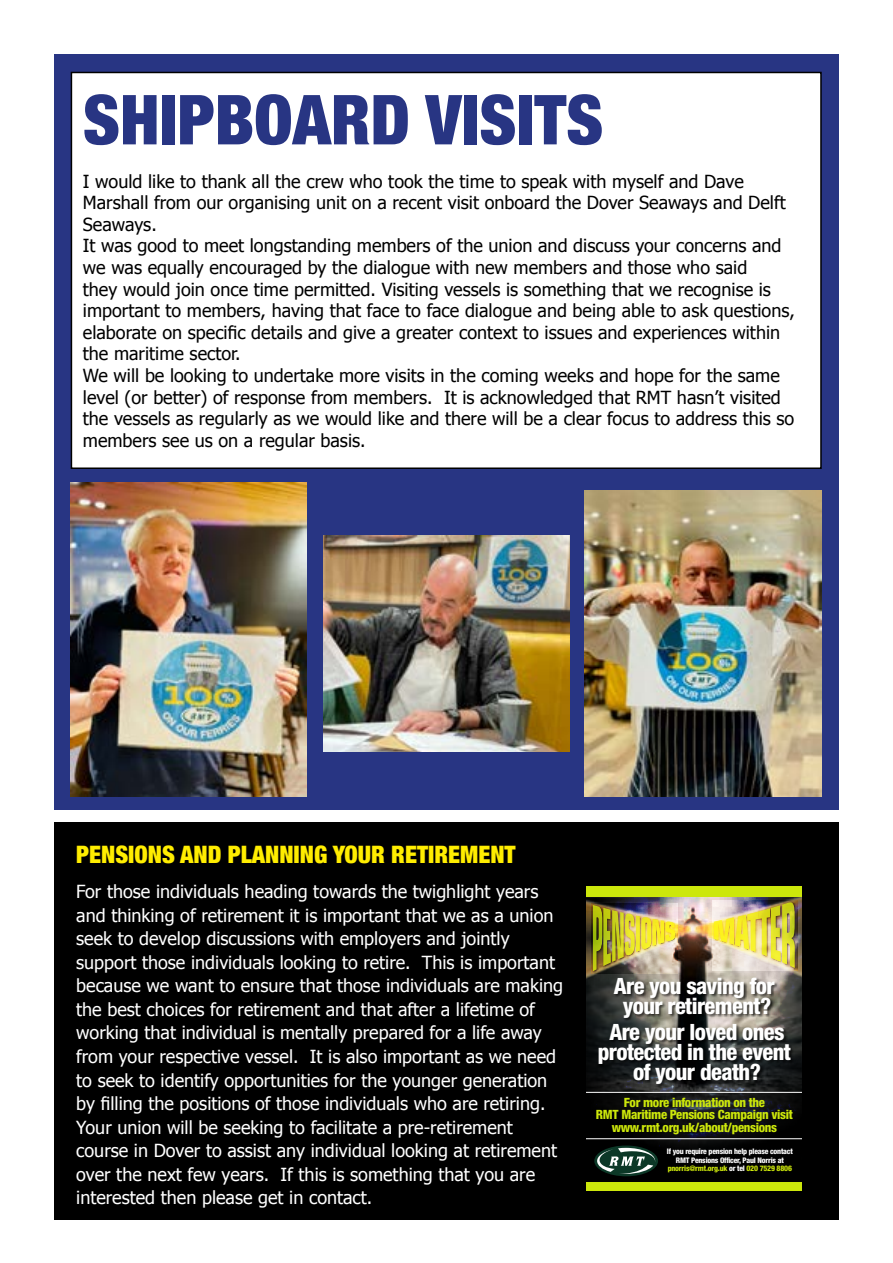
<style>
.page{position:relative;width:893px;height:1263px;background:#fff}
.page>*{position:absolute;margin:0;border:0;box-sizing:border-box;transform-origin:0 0}
.t1{font:900 condensed 69px "Helvetica Neue";color:#283583}
.t2{font:900 condensed 24px "Helvetica Neue";color:#ffed00}
.t3{font:800 condensed 22.5px/20px "Helvetica Neue";letter-spacing:-.025em;color:#fff;text-align:center}
.t4{font:18px/21.6px "Tahoma";color:#000}
.t5{font:18px/23.5px "Tahoma";color:#fff}
.t6{font:800 condensed 12.75px/12.3px "Helvetica Neue";letter-spacing:-.025em;color:#cce70b;text-align:center}
.t7{font:800 condensed 7.65px/8.4px "Helvetica Neue";letter-spacing:-.025em;color:#fff;text-align:center}
.s1{color:#cce70b}
</style>
<div class="page">
<div style="left:54px;top:54px;width:785px;height:755px;background:#283583"></div>
<div style="left:71px;top:72px;width:750px;height:396px;background:#fff"></div>
<div style="left:71px;top:72px;width:751px;height:397px;border:2px solid #000"></div>
<img style="left:71px;top:483px;width:235px;height:314px">
<img style="left:585px;top:491px;width:237px;height:306px">
<img style="left:323px;top:536px;width:247px;height:216px">
<div style="left:54px;top:823px;width:785px;height:397px;background:#000"></div>
<img style="left:586px;top:987px;width:216px;height:190px">
<svg style="left:586px;top:1093px;width:216px;height:45px;fill:#090a0a"></svg>
<img style="left:586px;top:896px;width:99px;height:92px">
<img style="left:685px;top:896px;width:117px;height:91px">
<img style="left:591px;top:903px;width:87px;height:71px">
<img style="left:593px;top:905px;width:82px;height:66px">
<img style="left:712px;top:900px;width:85px;height:70px">
<img style="left:714px;top:901px;width:81px;height:67px">
<div style="left:586px;top:886px;width:216px;height:10px;background:#cce70b"></div>
<div style="left:586px;top:1182px;width:216px;height:8px;background:#cce70b"></div>
<svg style="left:594px;top:1145px;width:64px;height:31px"></svg>
<svg style="left:597px;top:1148px;width:58px;height:26px;background:#48655a"></svg>
<img style="left:596px;top:973px;width:204px;height:136px">
<hr style="left:586px;top:1138px;width:216px;height:1px;background:#fff">
<hr style="left:586px;top:1092px;width:216px;height:1px;background:#fff">
<h1 class="t1" style="left:83px;top:63px;width:522px">SHIPBOARD VISITS</h1>
<p class="t4" style="left:83px;top:169px;width:713px">I would like to thank all the crew who took the time to speak with myself and Dave Marshall from our organising unit on a recent visit onboard the Dover Seaways and Delft Seaways.<br>It was good to meet longstanding members of the union and discuss your concerns and we was equally encouraged by the dialogue with new members and those who said<br>they would join once time permitted. Visiting vessels is something that we recognise is important to members, having that face to face dialogue and being able to ask questions, elaborate on specific details and give a greater context to issues and experiences within the maritime sector.<br>We will be looking to undertake more visits in the coming weeks and hope for the same level (or better) of response from members. It is acknowledged that RMT hasn’t visited the vessels as regularly as we would like and there will be a clear focus to address this so members see us on a regular basis.</p>
<h2 class="t2" style="left:76px;top:834px;width:441px">PENSIONS AND PLANNING YOUR RETIREMENT</h2>
<p class="t5" style="left:76px;top:879px;width:488px">For those individuals heading towards the twighlight years and thinking of retirement it is important that we as a union seek to develop discussions with employers and jointly support those individuals looking to retire. This is important because we want to ensure that those individuals are making the best choices for retirement and that after a lifetime of working that individual is mentally prepared for a life away from your respective vessel. It is also important as we need to seek to identify opportunities for the younger generation by filling the positions of those individuals who are retiring.<br>Your union will be seeking to facilitate a pre-retirement course in Dover to assist any individual looking at retirement over the next few years. If this is something that you are interested then please get in contact.</p>
<p class="t3" style="left:614px;top:975px;width:162px">Are you saving for your retirement?</p>
<p class="t3" style="left:598px;top:1021px;width:195px">Are your loved ones protected in the event of your death?</p>
<p class="t6" style="left:596px;top:1096px;width:198px">For more information on the<br>RMT Maritime Pensions Campaign visit www.rmt.org.uk/about/pensions</p>
<p class="t7" style="left:667px;top:1147px;width:127px">If you require pension help please contact<br>RMT Pensions Officer, Paul Norris at <span class="s1">pnorris@rmt.org.uk</span> or tel <span class="s1">020 7529 8806</span></p>
</div>
